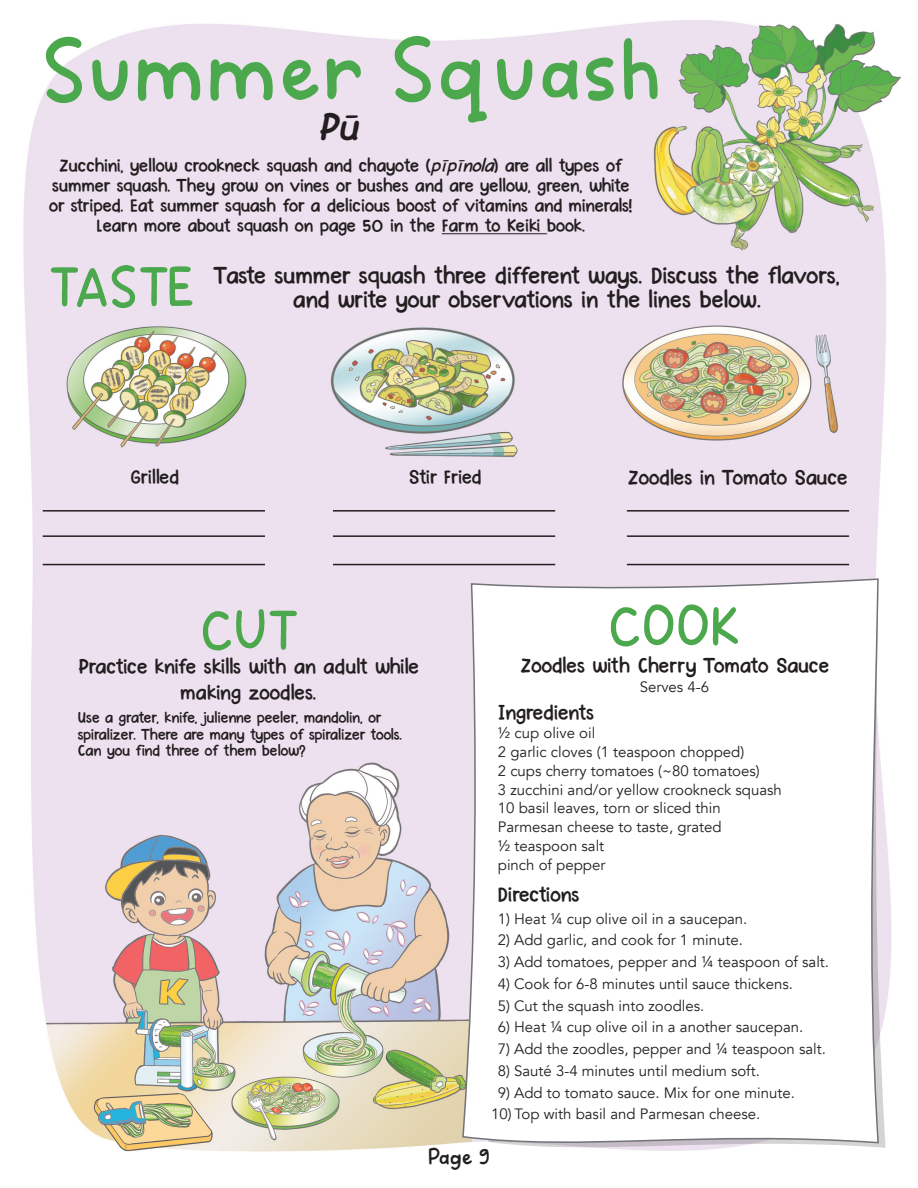
<style>
.page{position:relative;width:918px;height:1188px;background:#fff}
.page>*{position:absolute;margin:0;border:0;box-sizing:border-box;transform-origin:0 0}
.t1{font:81px "Jojoba";letter-spacing:.025em;color:#4ca84d}
.t2{font:52.5px "Jojoba";color:#4ca84d}
.t3{font:italic 42px "Pink Chicken";color:#231f20}
.t4{font:25.5px/24px "Pink Chicken";color:#231f20;text-align:center}
.t5{font:22.5px/25.5px "Pink Chicken";color:#231f20;text-align:center}
.t6{font:21px "Pink Chicken";color:#231f20}
.t7{font:21px "Pink Chicken";letter-spacing:.02em;color:#231f20}
.t8{font:21px "Jojoba";color:#231f20}
.t9{font:19.5px/20.2px "Pink Chicken";color:#231f20;text-align:center}
.t10{font:16.5px/16.5px "Pink Chicken";color:#231f20}
.t11{font:15px/18.8px "Avenir";color:#231f20}
.s1{font-style:italic}
</style>
<div class="page">
<img style="left:23px;top:20px;width:878px;height:1132px">
<svg style="left:461px;top:578px;width:419px;height:573px"></svg>
<hr style="left:43px;top:510px;width:222px;height:2px;background:#231f20">
<hr style="left:43px;top:535px;width:222px;height:2px;background:#231f20">
<hr style="left:43px;top:564px;width:222px;height:1px;background:#231f20">
<hr style="left:333px;top:510px;width:222px;height:2px;background:#231f20">
<hr style="left:333px;top:535px;width:222px;height:2px;background:#231f20">
<hr style="left:333px;top:564px;width:222px;height:1px;background:#231f20">
<hr style="left:627px;top:510px;width:222px;height:2px;background:#231f20">
<hr style="left:627px;top:535px;width:222px;height:2px;background:#231f20">
<hr style="left:627px;top:564px;width:222px;height:1px;background:#231f20">
<hr style="left:442px;top:233px;width:105px;height:1px;background:#231f20">
<h1 class="t1" style="left:42px;top:30px;width:621px">Summer Squash</h1>
<h3 class="t3" style="left:317px;top:100px;width:51px">Pū</h3>
<p class="t9" style="left:49px;top:154px;width:585px">Zucchini, yellow crookneck squash and chayote (<span class="s1">pīpīnola</span>) are all types of summer squash. They grow on vines or bushes and are yellow, green, white or striped. Eat summer squash for a delicious boost of vitamins and minerals!<br>Learn more about squash on page 50 in the Farm to Keiki book.</p>
<h2 class="t2" style="left:48px;top:261px;width:148px">TASTE</h2>
<h3 class="t4" style="left:215px;top:263px;width:627px">Taste summer squash three different ways. Discuss the flavors, and write your observations in the lines below.</h3>
<h3 class="t7" style="left:130px;top:463px;width:50px">Grilled</h3>
<h3 class="t6" style="left:409px;top:464px;width:74px">Stir Fried</h3>
<h3 class="t5" style="left:629px;top:464px;width:220px">Zoodles in Tomato Sauce</h3>
<h2 class="t2" style="left:200px;top:604px;width:97px">CUT</h2>
<h3 class="t5" style="left:78px;top:654px;width:342px">Practice knife skills with an adult while making zoodles.</h3>
<p class="t10" style="left:78px;top:709px;width:326px">Use a grater, knife, julienne peeler, mandolin, or spiralizer. There are many types of spiralizer tools.<br>Can you find three of them below?</p>
<h2 class="t2" style="left:608px;top:600px;width:134px">COOK</h2>
<h3 class="t5" style="left:521px;top:652px;width:309px">Zoodles with Cherry Tomato Sauce</h3>
<p class="t11" style="left:640px;top:678px;width:71px">Serves 4-6</p>
<h3 class="t5" style="left:498px;top:699px;width:98px">Ingredients</h3>
<p class="t11" style="left:498px;top:724px;width:285px">½ cup olive oil<br>2 garlic cloves (1 teaspoon chopped)<br>2 cups cherry tomatoes (~80 tomatoes)<br>3 zucchini and/or yellow crookneck squash<br>10 basil leaves, torn or sliced thin<br>Parmesan cheese to taste, grated<br>½ teaspoon salt<br>pinch of pepper</p>
<h3 class="t5" style="left:498px;top:881px;width:83px">Directions</h3>
<p class="t11" style="left:498px;top:909px;width:251px">1) Heat ¼ cup olive oil in a saucepan.</p>
<p class="t11" style="left:498px;top:931px;width:247px">2) Add garlic, and cook for 1 minute.</p>
<p class="t11" style="left:498px;top:953px;width:333px">3) Add tomatoes, pepper and ¼ teaspoon of salt.</p>
<p class="t11" style="left:498px;top:975px;width:297px">4) Cook for 6-8 minutes until sauce thickens.</p>
<p class="t11" style="left:498px;top:996px;width:208px">5) Cut the squash into zoodles.</p>
<p class="t11" style="left:498px;top:1018px;width:307px">6) Heat ¼ cup olive oil in a another saucepan.</p>
<p class="t11" style="left:498px;top:1040px;width:330px">7) Add the zoodles, pepper and ¼ teaspoon salt.</p>
<p class="t11" style="left:498px;top:1062px;width:264px">8) Sauté 3-4 minutes until medium soft.</p>
<p class="t11" style="left:498px;top:1083px;width:299px">9) Add to tomato sauce. Mix for one minute.</p>
<p class="t11" style="left:491px;top:1104px;width:271px">10) Top with basil and Parmesan cheese.</p>
<h3 class="t8" style="left:428px;top:1146px;width:63px">Page 9</h3>
</div>
